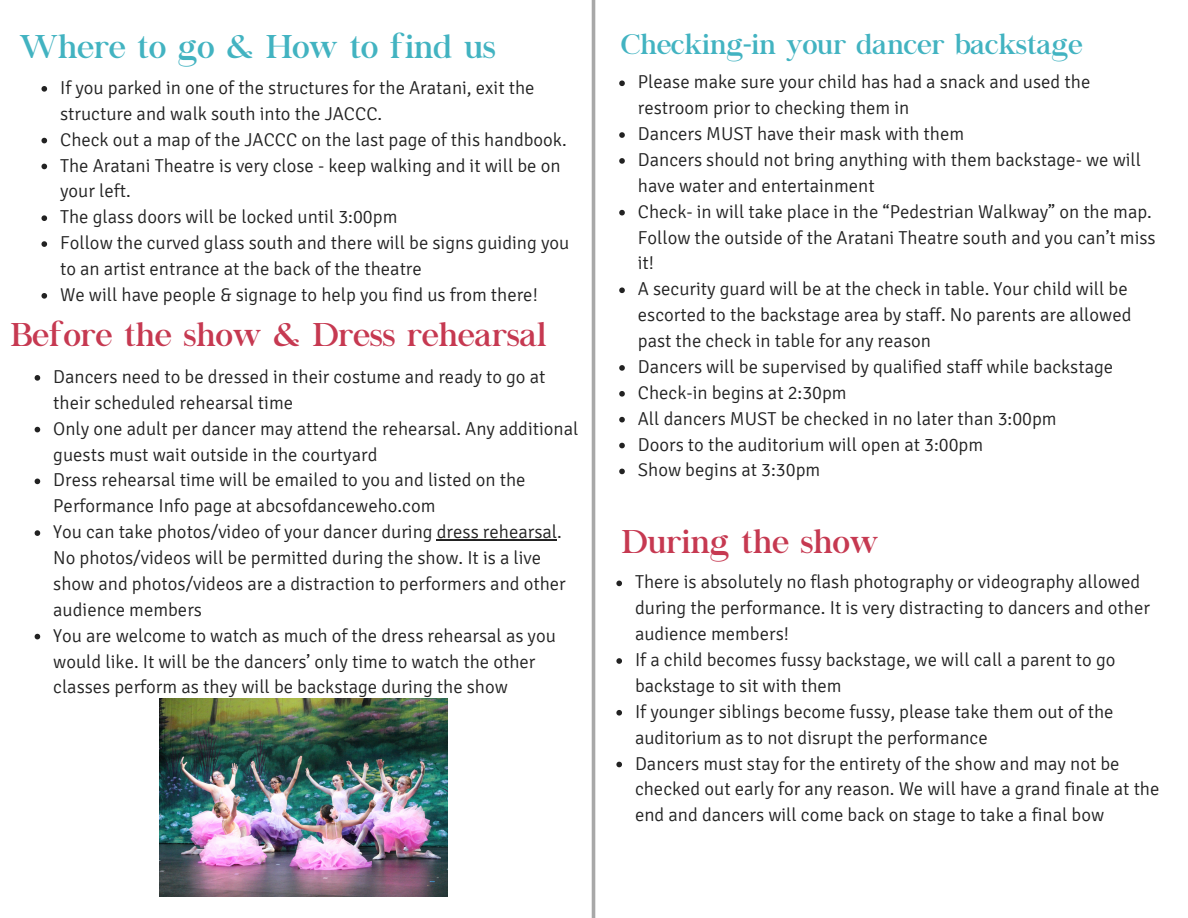
<style>
.page{position:relative;width:1188px;height:918px;background:#fff}
.page>*{position:absolute;margin:0;border:0;box-sizing:border-box;transform-origin:0 0}
.t1{font:32.7px "Chapaza";color:#c63951}
.t2{font:32.7px "Chapaza";color:#42b3c1}
.t3{font:28.05px "Chapaza";color:#42b3c1}
.t4{font:300 18.75px/25.8px "Signika";color:#222}
</style>
<div class="page">
<svg style="left:591px;top:0;width:5px;height:918px;background:#c0c0c0"></svg>
<svg style="left:619px;top:80px;width:6px;height:6px"></svg>
<svg style="left:619px;top:132px;width:6px;height:6px"></svg>
<svg style="left:619px;top:158px;width:6px;height:6px"></svg>
<svg style="left:619px;top:210px;width:6px;height:5px"></svg>
<svg style="left:619px;top:287px;width:6px;height:6px"></svg>
<svg style="left:619px;top:365px;width:6px;height:6px"></svg>
<svg style="left:619px;top:391px;width:6px;height:6px"></svg>
<svg style="left:619px;top:417px;width:6px;height:5px"></svg>
<svg style="left:619px;top:443px;width:6px;height:5px"></svg>
<svg style="left:619px;top:469px;width:6px;height:5px"></svg>
<svg style="left:616px;top:581px;width:6px;height:5px"></svg>
<svg style="left:616px;top:658px;width:6px;height:6px"></svg>
<svg style="left:616px;top:710px;width:6px;height:6px"></svg>
<svg style="left:616px;top:762px;width:6px;height:5px"></svg>
<svg style="left:35px;top:375px;width:5px;height:6px"></svg>
<svg style="left:35px;top:427px;width:5px;height:5px"></svg>
<svg style="left:35px;top:479px;width:5px;height:5px"></svg>
<svg style="left:35px;top:530px;width:5px;height:6px"></svg>
<hr style="left:437px;top:539px;width:120px;height:1px;background:#222">
<svg style="left:35px;top:634px;width:5px;height:5px"></svg>
<img style="left:160px;top:698px;width:288px;height:198px">
<svg style="left:41px;top:86px;width:6px;height:6px"></svg>
<svg style="left:41px;top:138px;width:6px;height:5px"></svg>
<svg style="left:41px;top:164px;width:6px;height:5px"></svg>
<svg style="left:41px;top:215px;width:6px;height:6px"></svg>
<svg style="left:41px;top:241px;width:6px;height:6px"></svg>
<svg style="left:41px;top:293px;width:6px;height:6px"></svg>
<p class="t2" style="left:20px;top:35px;width:477px">Where to go &amp; How to find us</p>
<p class="t4" style="left:60px;top:75px;width:476px">If you parked in one of the structures for the Aratani, exit the structure and walk south into the JACCC.</p>
<p class="t4" style="left:60px;top:127px;width:508px">Check out a map of the JACCC on the last page of this handbook.</p>
<p class="t4" style="left:60px;top:153px;width:502px">The Aratani Theatre is very close - keep walking and it will be on your left.</p>
<p class="t4" style="left:60px;top:204px;width:339px">The glass doors will be locked until 3:00pm</p>
<p class="t4" style="left:60px;top:230px;width:511px">Follow the curved glass south and there will be signs guiding you to an artist entrance at the back of the theatre</p>
<p class="t4" style="left:60px;top:282px;width:479px">We will have people &amp; signage to help you find us from there!</p>
<p class="t1" style="left:11px;top:323px;width:537px">Before the show &amp; Dress rehearsal</p>
<p class="t4" style="left:53px;top:364px;width:494px">Dancers need to be dressed in their costume and ready to go at their scheduled rehearsal time</p>
<p class="t4" style="left:53px;top:416px;width:527px">Only one adult per dancer may attend the rehearsal. Any additional guests must wait outside in the courtyard</p>
<p class="t4" style="left:53px;top:467px;width:474px">Dress rehearsal time will be emailed to you and listed on the<br>Performance Info page at abcsofdanceweho.com</p>
<p class="t4" style="left:53px;top:519px;width:514px">You can take photos/video of your dancer during dress rehearsal.<br>No photos/videos will be permitted during the show. It is a live show and photos/videos are a distraction to performers and other audience members</p>
<p class="t4" style="left:53px;top:623px;width:504px">You are welcome to watch as much of the dress rehearsal as you would like. It will be the dancers’ only time to watch the other classes perform as they will be backstage during the show</p>
<p class="t3" style="left:621px;top:34px;width:463px">Checking-in your dancer backstage</p>
<p class="t4" style="left:638px;top:69px;width:454px">Please make sure your child has had a snack and used the restroom prior to checking them in</p>
<p class="t4" style="left:638px;top:121px;width:328px">Dancers MUST have their mask with them</p>
<p class="t4" style="left:638px;top:147px;width:505px">Dancers should not bring anything with them backstage- we will have water and entertainment</p>
<p class="t4" style="left:638px;top:199px;width:519px">Check- in will take place in the “Pedestrian Walkway” on the map.<br>Follow the outside of the Aratani Theatre south and you can’t miss it!</p>
<p class="t4" style="left:638px;top:276px;width:495px">A security guard will be at the check in table. Your child will be escorted to the backstage area by staff. No parents are allowed past the check in table for any reason</p>
<p class="t4" style="left:638px;top:354px;width:477px">Dancers will be supervised by qualified staff while backstage</p>
<p class="t4" style="left:638px;top:380px;width:210px">Check-in begins at 2:30pm</p>
<p class="t4" style="left:638px;top:406px;width:420px">All dancers MUST be checked in no later than 3:00pm</p>
<p class="t4" style="left:638px;top:432px;width:347px">Doors to the auditorium will open at 3:00pm</p>
<p class="t4" style="left:638px;top:458px;width:184px">Show begins at 3:30pm</p>
<p class="t1" style="left:622px;top:530px;width:258px">During the show</p>
<p class="t4" style="left:635px;top:569px;width:516px">There is absolutely no flash photography or videography allowed during the performance. It is very distracting to dancers and other audience members!</p>
<p class="t4" style="left:635px;top:647px;width:482px">If a child becomes fussy backstage, we will call a parent to go backstage to sit with them</p>
<p class="t4" style="left:635px;top:699px;width:480px">If younger siblings become fussy, please take them out of the auditorium as to not disrupt the performance</p>
<p class="t4" style="left:635px;top:751px;width:526px">Dancers must stay for the entirety of the show and may not be checked out early for any reason. We will have a grand finale at the end and dancers will come back on stage to take a final bow</p>
</div>
